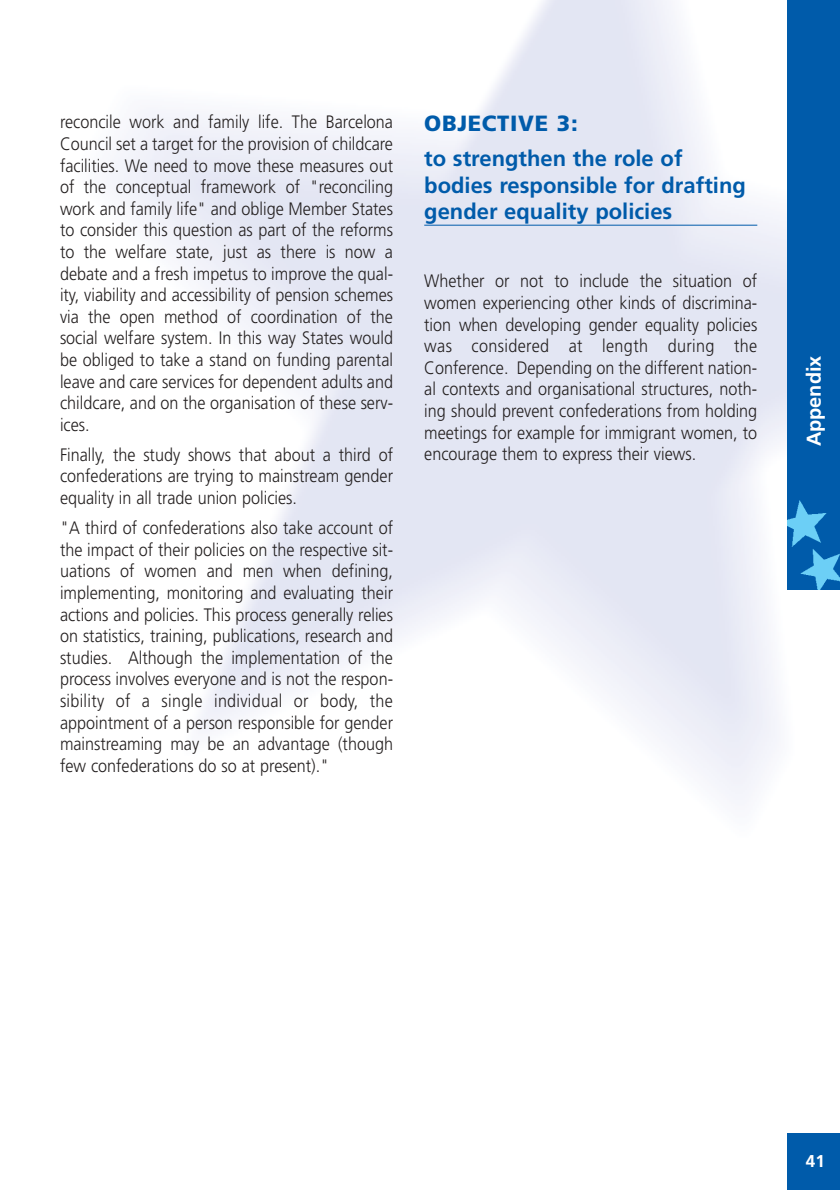
<style>
.page{position:relative;width:840px;height:1190px;background:#fff}
.page>*{position:absolute;margin:0;border:0;box-sizing:border-box;transform-origin:0 0}
.t1{font:700 22px/26.4px "Frutiger";color:#005baa}
.t2{font:900 22px "Frutiger";letter-spacing:.03em;color:#005baa}
.t3{font:700 20px "Frutiger";color:#fff}
.t4{font:300 18px/21.6px "Frutiger";color:#231f1f;text-align:justify;scale:.9 1}
.t5{font:700 17.2px "Frutiger";color:#fff}
</style>
<div class="page">
<hr style="left:424px;top:225px;width:333px;height:1px;background:#005baa">
<div style="left:787px;top:1134px;width:53px;height:56px;background:#005baa"></div>
<div style="left:787px;top:0;width:53px;height:590px;background:#005baa"></div>
<img style="left:787px;top:501px;width:53px;height:89px">
<p class="t4" style="left:60px;top:113px;width:372px">reconcile work and family life. The Barcelona Council set a target for the provision of childcare facilities. We need to move these measures out of the conceptual framework of "reconciling work and family life" and oblige Member States to consider this question as part of the reforms to the welfare state, just as there is now a debate and a fresh impetus to improve the qual&shy;ity, viability and accessibility of pension schemes via the open method of coordination of the social welfare system. In this way States would be obliged to take a stand on funding parental leave and care services for dependent adults and childcare, and on the organisation of these serv&shy;ices.</p>
<p class="t4" style="left:60px;top:445px;width:372px">Finally, the study shows that about a third of confederations are trying to mainstream gender equality in all trade union policies.</p>
<p class="t4" style="left:60px;top:518px;width:372px">"A third of confederations also take account of the impact of their policies on the respective sit&shy;uations of women and men when defining, implementing, monitoring and evaluating their actions and policies. This process generally relies on statistics, training, publications, research and studies. Although the implementation of the process involves everyone and is not the respon&shy;sibility of a single individual or body, the appointment of a person responsible for gender mainstreaming may be an advantage (though few confederations do so at present)."</p>
<p class="t2" style="left:424px;top:115px;width:155px">OBJECTIVE 3:</p>
<p class="t1" style="left:424px;top:147px;width:323px">to strengthen the role of bodies responsible for drafting gender equality policies</p>
<p class="t4" style="left:424px;top:272px;width:372px">Whether or not to include the situation of women experiencing other kinds of discrimina&shy;tion when developing gender equality policies was considered at length during the Conference. Depending on the different nation&shy;al contexts and organisational structures, noth&shy;ing should prevent confederations from holding meetings for example for immigrant women, to encourage them to express their views.</p>
<p class="t3" style="left:806px;top:446px;width:92px;rotate:-90deg">Appendix</p>
<p class="t5" style="left:806px;top:1154px;width:21px">41</p>
</div>
